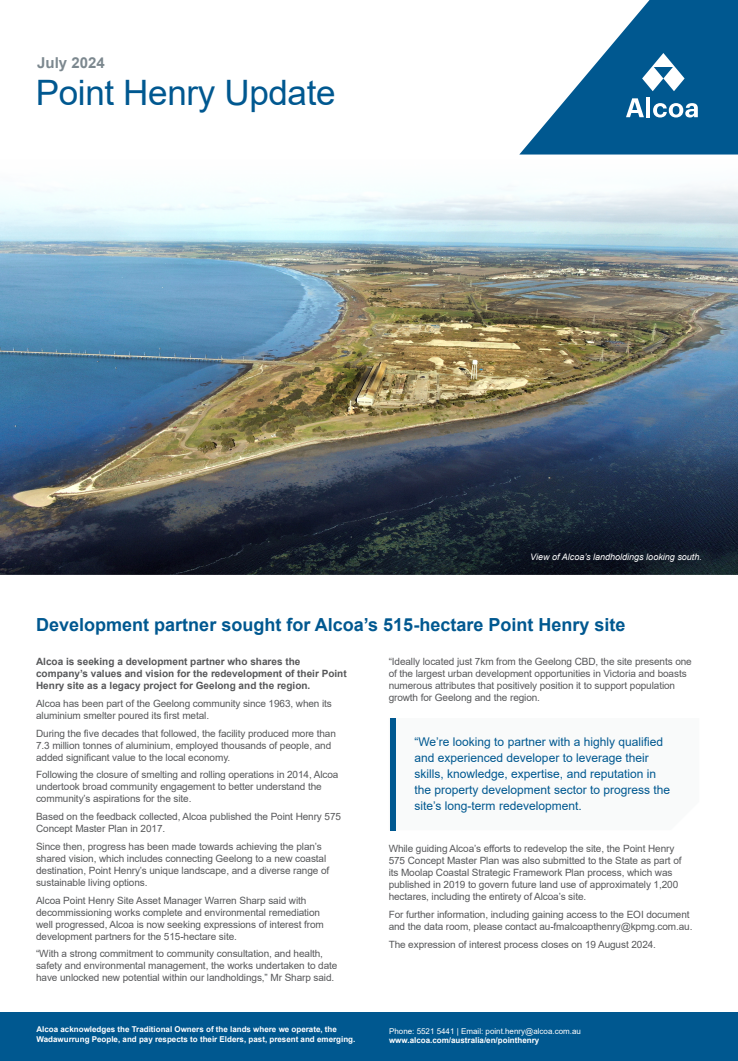
<style>
.page{position:relative;width:738px;height:1061px;background:#fff}
.page>*{position:absolute;margin:0;border:0;box-sizing:border-box;transform-origin:0 0}
.t1{font:35px "Arial";letter-spacing:-.01em;color:#005890}
.Heading{font:700 18px "Arial";color:#005890}
.t2{font:700 15px "Arial";color:#7c888f}
.t3{font:12px/16px "Arial";color:#005890}
.t4{font:10px/12px "Arial";letter-spacing:-.01em;color:#57585a}
.t5{font:700 10px/12px "Arial";color:#57585a}
.t6{font:italic 9px "Arial";color:#fff}
.t7{font:700 8px/10px "Arial";color:#fff}
.t8{font:8px "Arial";color:#fff}
</style>
<div class="page">
<div style="left:0;top:1011px;width:737px;height:49px;background:#005890"></div>
<svg style="left:520px;top:0;width:217px;height:154px;fill:#005890"></svg>
<svg style="left:625px;top:98px;width:18px;height:19px"></svg>
<svg style="left:645px;top:97px;width:4px;height:20px"></svg>
<svg style="left:652px;top:103px;width:45px;height:14px"></svg>
<svg style="left:641px;top:53px;width:43px;height:38px"></svg>
<div style="left:390px;top:718px;width:5px;height:112px;background:#005890"></div>
<img style="left:0;top:154px;width:737px;height:420px">
<h3 class="t2" style="left:37px;top:52px;width:69px">July 2024</h3>
<h1 class="t1" style="left:36px;top:69px;width:301px">Point Henry Update</h1>
<p class="t6" style="left:530px;top:550px;width:173px">View of Alcoa’s landholdings looking south.</p>
<p class="Heading" style="left:36px;top:611px;width:590px">Development partner sought for Alcoa’s 515-hectare Point Henry site</p>
<p class="t5" style="left:36px;top:655px;width:312px">Alcoa is seeking a development partner who shares the company’s values and vision for the redevelopment of their Point<br>Henry site as a legacy project for Geelong and the region.</p>
<p class="t4" style="left:36px;top:697px;width:297px">Alcoa has been part of the Geelong community since 1963, when its aluminium smelter poured its first metal.</p>
<p class="t4" style="left:36px;top:727px;width:301px">During the five decades that followed, the facility produced more than<br>7.3 million tonnes of aluminium, employed thousands of people, and added significant value to the local economy.</p>
<p class="t4" style="left:36px;top:768px;width:304px">Following the closure of smelting and rolling operations in 2014, Alcoa undertook broad community engagement to better understand the community’s aspirations for the site.</p>
<p class="t4" style="left:36px;top:810px;width:306px">Based on the feedback collected, Alcoa published the Point Henry 575<br>Concept Master Plan in 2017.</p>
<p class="t4" style="left:36px;top:840px;width:294px">Since then, progress has been made towards achieving the plan’s shared vision, which includes connecting Geelong to a new coastal destination, Point Henry’s unique landscape, and a diverse range of sustainable living options.</p>
<p class="t4" style="left:36px;top:893px;width:289px">Alcoa Point Henry Site Asset Manager Warren Sharp said with decommissioning works complete and environmental remediation well progressed, Alcoa is now seeking expressions of interest from development partners for the 515-hectare site.</p>
<p class="t4" style="left:36px;top:947px;width:302px">“With a strong commitment to community consultation, and health, safety and environmental management, the works undertaken to date have unlocked new potential within our landholdings,” Mr Sharp said.</p>
<p class="t4" style="left:388px;top:655px;width:304px">“Ideally located just 7km from the Geelong CBD, the site presents one of the largest urban development opportunities in Victoria and boasts numerous attributes that positively position it to support population growth for Geelong and the region.</p>
<p class="t3" style="left:414px;top:733px;width:257px">“We’re looking to partner with a highly qualified and experienced developer to leverage their skills, knowledge, expertise, and reputation in the property development sector to progress the site’s long-term redevelopment.</p>
<p class="t4" style="left:388px;top:842px;width:294px">While guiding Alcoa’s efforts to redevelop the site, the Point Henry 575 Concept Master Plan was also submitted to the State as part of its Moolap Coastal Strategic Framework Plan process, which was published in 2019 to govern future land use of approximately 1,200 hectares, including the entirety of Alcoa’s site.</p>
<p class="t4" style="left:388px;top:908px;width:305px">For further information, including gaining access to the EOI document and the data room, please contact au-fmalcoapthenry@kpmg.com.au.</p>
<p class="t4" style="left:388px;top:937px;width:269px">The expression of interest process closes on 19 August 2024.</p>
<p class="t7" style="left:36px;top:1024px;width:320px">Alcoa acknowledges the Traditional Owners of the lands where we operate, the<br>Wadawurrung People, and pay respects to their Elders, past, present and emerging.</p>
<p class="t8" style="left:389px;top:1025px;width:193px">Phone: 5521 5441 | Email: point.henry@alcoa.com.au</p>
<p class="t7" style="left:389px;top:1035px;width:151px">www.alcoa.com/australia/en/pointhenry</p>
</div>
